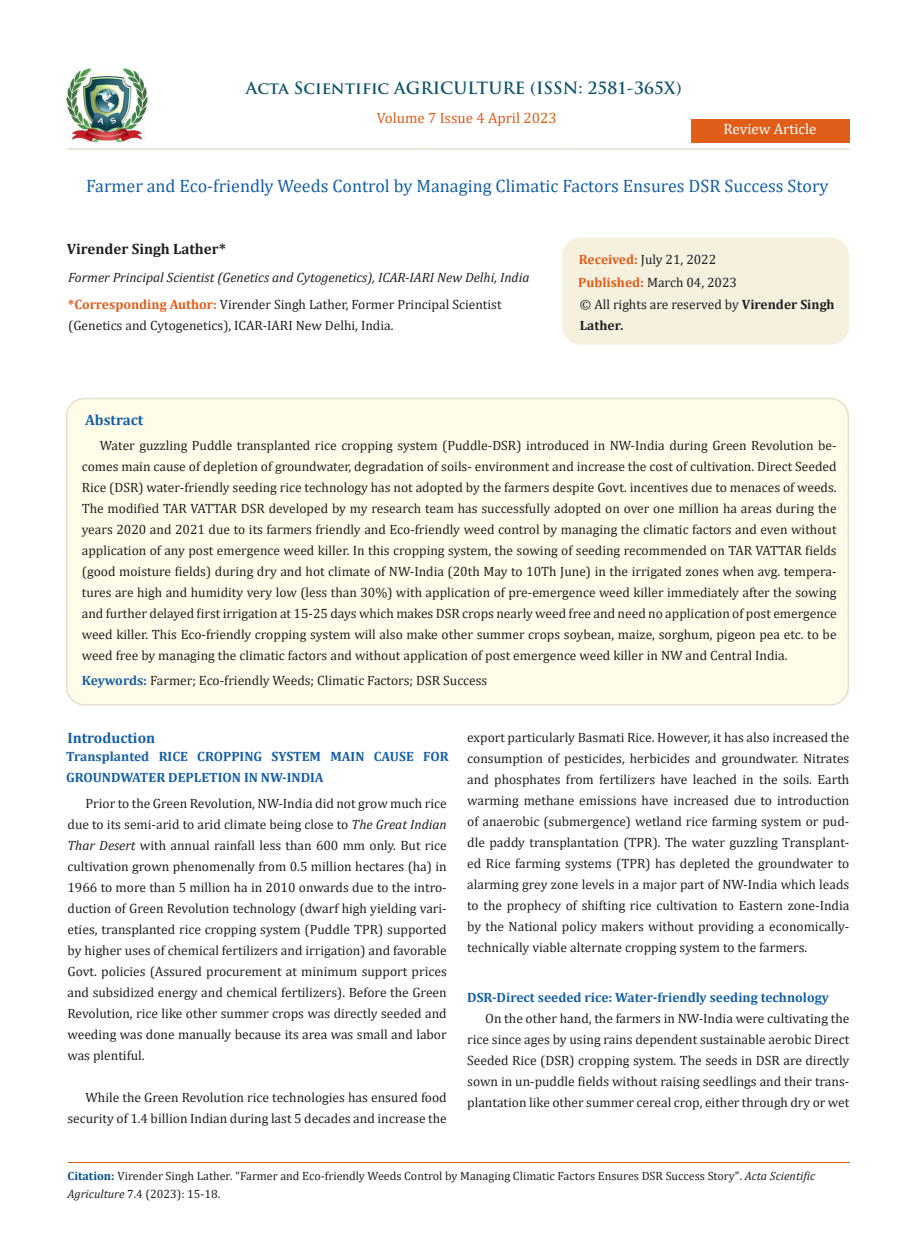
<style>
.page{position:relative;width:917px;height:1260px;background:#fff}
.page>*{position:absolute;margin:0;border:0;box-sizing:border-box;transform-origin:0 0}
.t1{font:18px "Cambria";color:#1560a6}
.t2{font:700 16.5px "Trajan Pro";color:#0e546a}
.t3{font:15px "Cambria";color:#e05d1a}
.t4{font:700 15px "Cambria";color:#231f20}
.t5{font:700 15px "Cambria";color:#1560a6}
.t6{font:15px "Cambria";color:#fff}
.Normal__Web{font:13.5px/21px "Cambria";color:#231f20;text-align:justify}
.t7{font:700 13.5px/21px "Cambria";color:#1560a6}
.t8{font:italic 13.5px "Cambria";color:#231f20}
.t9{font:12px/18px "Cambria";color:#231f20}
.s1{font-weight:700;color:#e05d1a}
.s2{font-weight:700}
.s3{font-weight:700;font-style:italic}
.s4{font-weight:700;color:#1560a6}
.s5{font-style:italic}
.s6{font-weight:700;color:#035089}
</style>
<div class="page">
<img style="left:67px;top:68px;width:80px;height:74px">
<div style="left:690px;top:119px;width:159px;height:23px;background:#e05d1a"></div>
<div style="left:563px;top:238px;width:285px;height:106px;background:#f6f0df;border-radius:18px"></div>
<div style="left:562px;top:238px;width:287px;height:107px;border:2px solid #f6f0df;border-radius:18px"></div>
<div style="left:67px;top:399px;width:781px;height:306px;background:#fffde9;border-radius:18px"></div>
<div style="left:66px;top:398px;width:783px;height:308px;border:2px solid #e5dfce;border-radius:18px"></div>
<hr style="left:68px;top:1163px;width:781px;height:1px;background:#e05d1a">
<hr style="left:67px;top:148px;width:782px;height:2px;background:#e5dfce">
<p class="t2" style="left:246px;top:77px;width:437px">Acta Scientific AGRICULTURE (ISSN: 2581-365X)</p>
<p class="t3" style="left:376px;top:109px;width:182px">Volume 7 Issue 4 April 2023</p>
<p class="t6" style="left:723px;top:120px;width:94px">Review Article</p>
<p class="t1" style="left:86px;top:175px;width:743px">Farmer and Eco-friendly Weeds Control by Managing Climatic Factors Ensures DSR Success Story</p>
<p class="t4" style="left:67px;top:238px;width:161px">Virender Singh Lather*</p>
<p class="t8" style="left:68px;top:268px;width:462px">Former Principal Scientist (Genetics and Cytogenetics), ICAR-IARI New Delhi, India</p>
<p class="Normal__Web" style="left:68px;top:294px;width:435px"><span class="s1">*Corresponding Author:</span> Virender Singh Lather, Former Principal Scientist (Genetics and Cytogenetics), ICAR-IARI New Delhi, India.</p>
<p class="Normal__Web" style="left:579px;top:249px;width:139px"><span class="s1">Received:</span> July 21, 2022</p>
<p class="Normal__Web" style="left:578px;top:272px;width:160px"><span class="s1">Published:</span> March 04, 2023</p>
<p class="Normal__Web" style="left:580px;top:294px;width:256px">© All rights are reserved by <span class="s2">Virender Singh<br>Lather</span><span class="s3">.</span></p>
<p class="t5" style="left:85px;top:409px;width:60px">Abstract</p>
<p class="Normal__Web" style="left:82px;top:434px;width:756px;text-indent:18px">Water guzzling Puddle transplanted rice cropping system (Puddle-DSR) introduced in NW-India during Green Revolution be&shy;comes main cause of depletion of groundwater, degradation of soils- environment and increase the cost of cultivation. Direct Seeded Rice (DSR) water-friendly seeding rice technology has not adopted by the farmers despite Govt. incentives due to menaces of weeds.<br>The modified TAR VATTAR DSR developed by my research team has successfully adopted on over one million ha areas during the years 2020 and 2021 due to its farmers friendly and Eco-friendly weed control by managing the climatic factors and even without application of any post emergence weed killer. In this cropping system, the sowing of seeding recommended on TAR VATTAR fields (good moisture fields) during dry and hot climate of NW-India (20th May to 10Th June) in the irrigated zones when avg. tempera&shy;tures are high and humidity very low (less than 30%) with application of pre-emergence weed killer immediately after the sowing and further delayed first irrigation at 15-25 days which makes DSR crops nearly weed free and need no application of post emergence weed killer. This Eco-friendly cropping system will also make other summer crops soybean, maize, sorghum, pigeon pea etc. to be weed free by managing the climatic factors and without application of post emergence weed killer in NW and Central India.</p>
<p class="Normal__Web" style="left:82px;top:670px;width:407px"><span class="s4">Keywords:</span> Farmer; Eco-friendly Weeds; Climatic Factors; DSR Success</p>
<p class="t5" style="left:67px;top:728px;width:89px">Introduction</p>
<p class="t7" style="left:66px;top:746px;width:384px">Transplanted RICE CROPPING SYSTEM MAIN CAUSE FOR<br>GROUNDWATER DEPLETION IN NW-INDIA</p>
<p class="Normal__Web" style="left:67px;top:793px;width:381px;text-indent:18px">Prior to the Green Revolution, NW-India did not grow much rice due to its semi-arid to arid climate being close to <span class="s5">The Great Indian Thar Desert</span> with annual rainfall less than 600 mm only. But rice cultivation grown phenomenally from 0.5 million hectares (ha) in 1966 to more than 5 million ha in 2010 onwards due to the intro&shy;duction of Green Revolution technology (dwarf high yielding vari&shy;eties, transplanted rice cropping system (Puddle TPR) supported by higher uses of chemical fertilizers and irrigation) and favorable Govt. policies (Assured procurement at minimum support prices and subsidized energy and chemical fertilizers). Before the Green Revolution, rice like other summer crops was directly seeded and weeding was done manually because its area was small and labor was plentiful.</p>
<p class="Normal__Web" style="left:67px;top:1087px;width:381px;text-align:right">While the Green Revolution rice technologies has ensured food security of 1.4 billion Indian during last 5 decades and increase the</p>
<p class="Normal__Web" style="left:467px;top:727px;width:384px">export particularly Basmati Rice. However, it has also increased the consumption of pesticides, herbicides and groundwater. Nitrates and phosphates from fertilizers have leached in the soils. Earth warming methane emissions have increased due to introduction of anaerobic (submergence) wetland rice farming system or pud&shy;dle paddy transplantation (TPR). The water guzzling Transplant&shy;ed Rice farming systems (TPR) has depleted the groundwater to alarming grey zone levels in a major part of NW-India which leads to the prophecy of shifting rice cultivation to Eastern zone-India by the National policy makers without providing a economically&shy;technically viable alternate cropping system to the farmers.</p>
<p class="t7" style="left:467px;top:986px;width:363px">DSR-Direct seeded rice: Water-friendly seeding technology</p>
<p class="Normal__Web" style="left:467px;top:1008px;width:384px;text-indent:18px">On the other hand, the farmers in NW-India were cultivating the rice since ages by using rains dependent sustainable aerobic Direct Seeded Rice (DSR) cropping system. The seeds in DSR are directly sown in un-puddle fields without raising seedlings and their trans&shy;plantation like other summer cereal crop, either through dry or wet</p>
<p class="t9" style="left:68px;top:1166px;width:749px"><span class="s6">Citation:</span> Virender Singh Lather<span class="s5">.</span> “Farmer and Eco-friendly Weeds Control by Managing Climatic Factors Ensures DSR Success Story". <span class="s5">Acta Scientific<br>Agriculture</span> 7.4 (2023): 15-18.</p>
</div>
